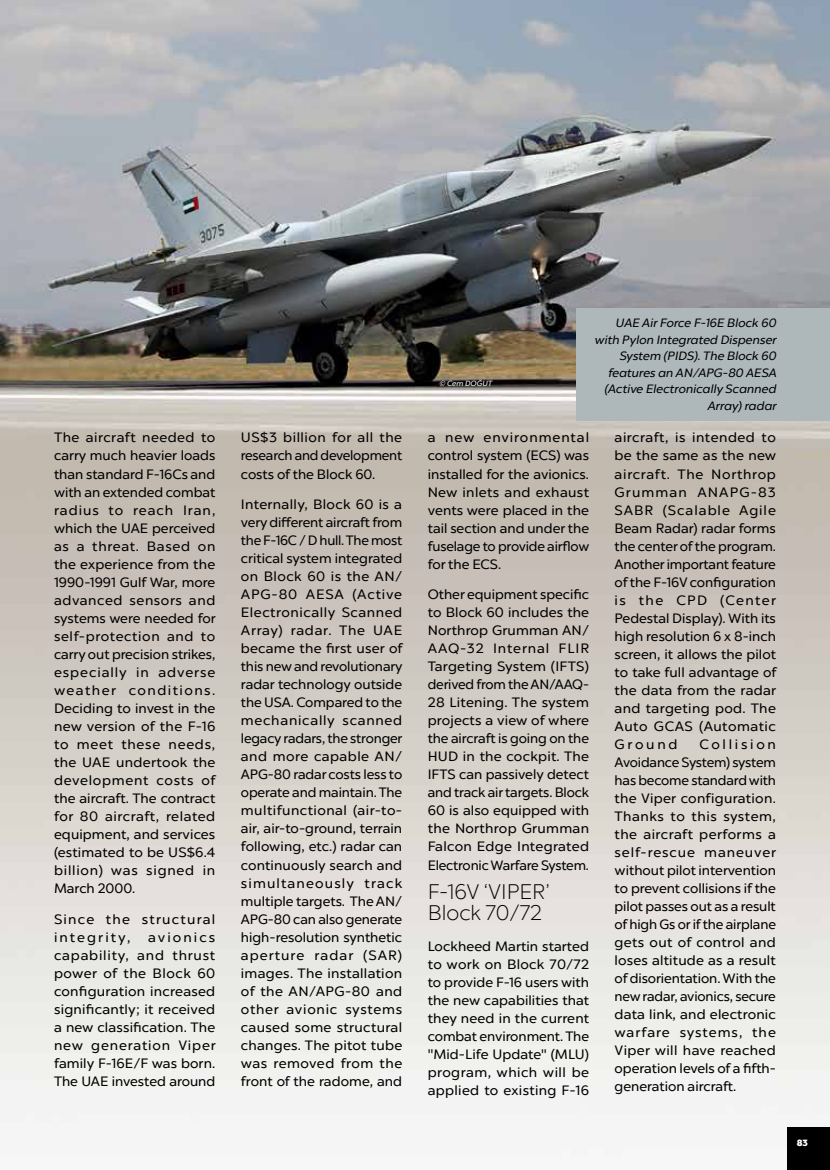
<style>
.page{position:relative;width:830px;height:1170px;background:#fff}
.page>*{position:absolute;margin:0;border:0;box-sizing:border-box;transform-origin:0 0}
.t1{font:300 21px/21px "Chronica Pro";color:#000}
.t2{font:13.5px/18px "Chronica Pro";letter-spacing:.005em;color:#000;text-align:justify}
.t3{font:13.5px/18px "Chronica Pro";letter-spacing:.09em;color:#000}
.t4{font:12px/16.5px "Chronica Pro Regular It";color:#000;text-align:right}
.t5{font:800 9px "Chronica Pro";color:#fff}
.t6{font:7.5px "Chronica Pro Regular It";color:#fff}
</style>
<div class="page">
<img style="left:0;top:0;width:829px;height:1123px">
<div style="left:576px;top:308px;width:253px;height:112px;background:#aeb8ba"></div>
<div style="left:787px;top:1127px;width:42px;height:42px;background:#000"></div>
<p class="t2" style="left:54px;top:428px;width:163px">The aircraft needed to carry much heavier loads than standard F-16Cs and with an extended combat radius to reach Iran, which the UAE perceived as a threat. Based on the experience from the 1990-1991 Gulf War, more advanced sensors and systems were needed for self-protection and to carry out precision strikes, especially in adverse weather conditions.<br>Deciding to invest in the new version of the F-16 to meet these needs, the UAE undertook the development costs of the aircraft. The contract for 80 aircraft, related equipment, and services (estimated to be US$6.4 billion) was signed in March 2000.</p>
<p class="t3" style="left:54px;top:909px;width:163px">Since the structural integrity,</p>
<p class="t2" style="left:54px;top:927px;width:163px;text-indent:94px">avionics capability, and thrust power of the Block 60 configuration increased significantly; it received a new classification. The new generation Viper family F-16E/F was born.<br>The UAE invested around</p>
<p class="t2" style="left:241px;top:428px;width:163px">US$3 billion for all the research and development costs of the Block 60.</p>
<p class="t2" style="left:241px;top:495px;width:163px">Internally, Block 60 is a very different aircraft from the F-16C / D hull. The most critical system integrated on Block 60 is the AN/ APG-80 AESA (Active Electronically Scanned Array) radar. The UAE became the first user of this new and revolutionary radar technology outside the USA. Compared to the mechanically scanned legacy radars, the stronger and more capable AN/ APG-80 radar costs less to operate and maintain. The multifunctional (air-to&shy;air, air-to-ground, terrain following, etc.) radar can continuously search and simultaneously track multiple targets. The AN/ APG-80 can also generate high-resolution synthetic aperture radar (SAR) images. The installation of the AN/APG-80 and other avionic systems caused some structural changes. The pitot tube was removed from the front of the radome, and</p>
<p class="t6" style="left:439px;top:378px;width:54px">© Cem DOĞUT</p>
<p class="t4" style="left:594px;top:315px;width:183px">UAE Air Force F-16E Block 60 with Pylon Integrated Dispenser<br>System (PIDS). The Block 60 features an AN/APG-80 AESA (Active Electronically Scanned<br>Array) radar</p>
<p class="t2" style="left:427px;top:428px;width:163px">a new environmental control system (ECS) was installed for the avionics.<br>New inlets and exhaust vents were placed in the tail section and under the fuselage to provide airflow for the ECS.</p>
<p class="t2" style="left:427px;top:585px;width:163px">Other equipment specific to Block 60 includes the Northrop Grumman AN/ AAQ-32 Internal FLIR Targeting System (IFTS) derived from the AN/AAQ-28 Litening. The system projects a view of where the aircraft is going on the HUD in the cockpit. The IFTS can passively detect and track air targets. Block 60 is also equipped with the Northrop Grumman Falcon Edge Integrated Electronic Warfare System.</p>
<h1 class="t1" style="left:427px;top:881px;width:123px">F-16V ‘VIPER’<br>Block 70/72</h1>
<p class="t2" style="left:427px;top:936px;width:163px">Lockheed Martin started to work on Block 70/72 to provide F-16 users with the new capabilities that they need in the current combat environment. The "Mid-Life Update" (MLU) program, which will be applied to existing F-16</p>
<p class="t2" style="left:614px;top:428px;width:163px">aircraft, is intended to be the same as the new aircraft. The Northrop Grumman ANAPG-83<br>SABR (Scalable Agile Beam Radar) radar forms the center of the program.<br>Another important feature of the F-16V configuration is the CPD (Center Pedestal Display). With its high resolution 6 x 8-inch screen, it allows the pilot to take full advantage of the data from the radar and targeting pod. The Auto GCAS (Automatic Ground</p>
<p class="t2" style="left:614px;top:734px;width:163px;text-indent:85px">Collision Avoidance System) system has become standard with the Viper configuration.<br>Thanks to this system, the aircraft performs a self-rescue maneuver without pilot intervention to prevent collisions if the pilot passes out as a result of high Gs or if the airplane gets out of control and loses altitude as a result of disorientation. With the new radar, avionics, secure data link, and electronic warfare systems, the Viper will have reached operation levels of a fifth&shy;generation aircraft.</p>
<p class="t5" style="left:796px;top:1136px;width:13px">83</p>
</div>
